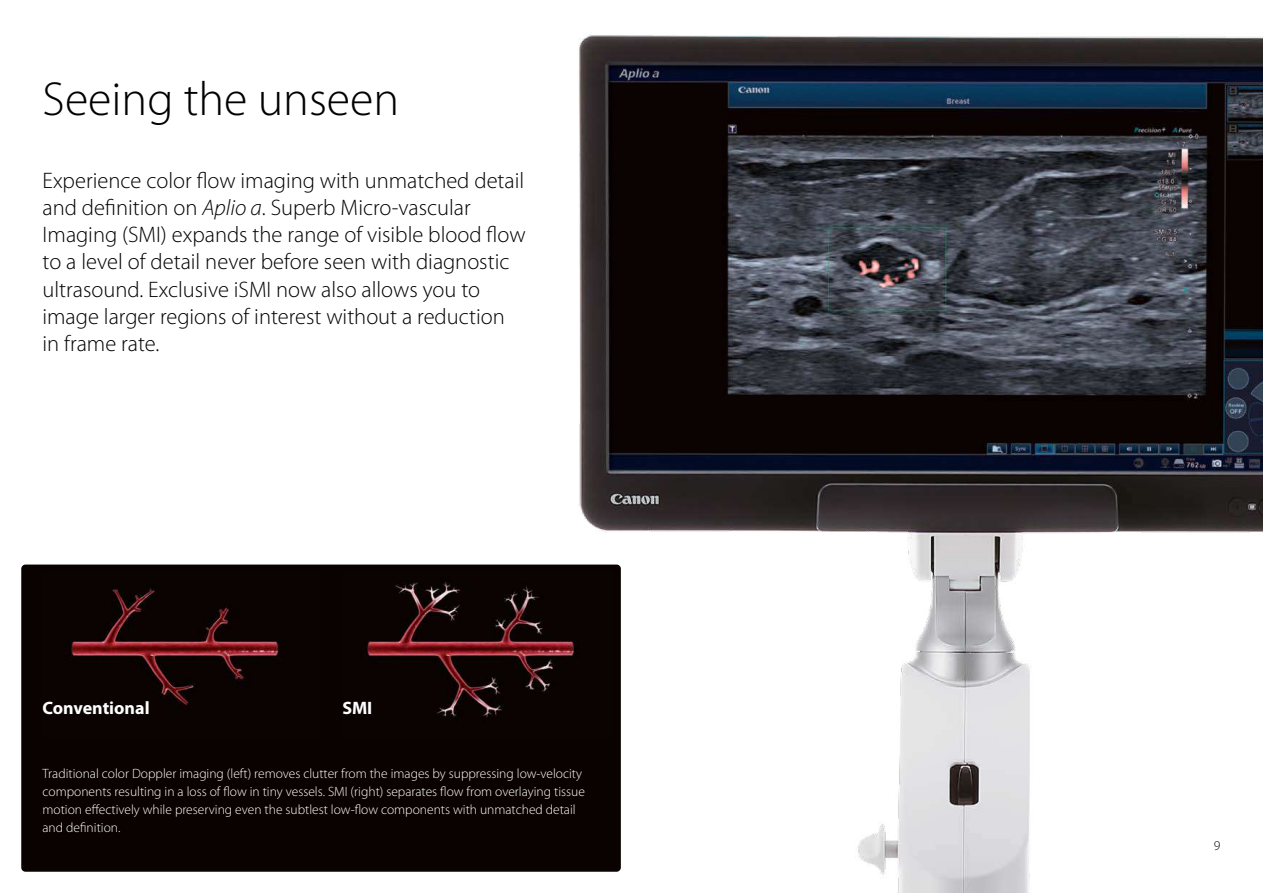
<style>
.page{position:relative;width:1263px;height:893px;background:#fff}
.page>*{position:absolute;margin:0;border:0;box-sizing:border-box;transform-origin:0 0}
.t1{font:300 48px "Myriad Pro";color:#000}
.t2{font:300 22.5px/27.2px "Myriad Pro";color:#000}
.t3{font:700 18px "Myriad Pro";color:#fff}
.t4{font:300 13.5px/18.1px "Myriad Pro";color:#fff}
.t5{font:300 13.5px "Myriad Pro";color:#000}
.s1{font-style:italic}
</style>
<div class="page">
<img style="left:545px;top:35px;width:718px;height:858px">
<div style="left:21px;top:565px;width:600px;height:307px;background:#090200"></div>
<img style="left:43px;top:572px;width:277px;height:165px">
<img style="left:342px;top:572px;width:270px;height:166px">
<h1 class="t1" style="left:43px;top:73px;width:358px">Seeing the unseen</h1>
<p class="t2" style="left:43px;top:167px;width:485px">Experience color flow imaging with unmatched detail and definition on <span class="s1">Aplio a</span>. Superb Micro-vascular Imaging (SMI) expands the range of visible blood flow to a level of detail never before seen with diagnostic ultrasound. Exclusive iSMI now also allows you to image larger regions of interest without a reduction in frame rate.</p>
<p class="t3" style="left:43px;top:696px;width:109px">Conventional</p>
<p class="t3" style="left:342px;top:696px;width:32px">SMI</p>
<p class="t4" style="left:43px;top:764px;width:544px">Traditional color Doppler imaging (left) removes clutter from the images by suppressing low-velocity components resulting in a loss of flow in tiny vessels. SMI (right) separates flow from overlaying tissue motion effectively while preserving even the subtlest low-flow components with unmatched detail and definition.</p>
<p class="t5" style="left:1214px;top:838px;width:8px">9</p>
</div>
